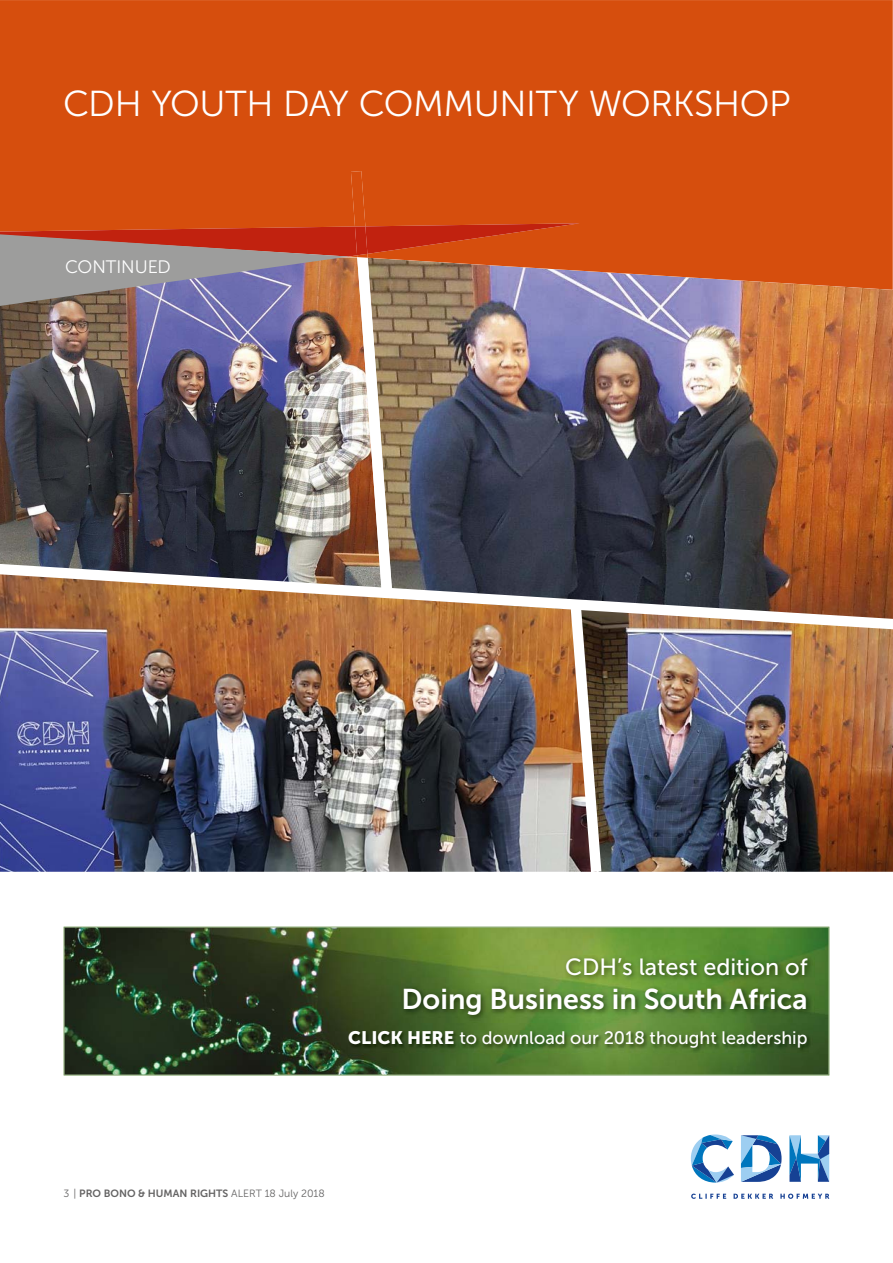
<style>
.page{position:relative;width:893px;height:1263px;background:#fff}
.page>*{position:absolute;margin:0;border:0;box-sizing:border-box;transform-origin:0 0}
.t1{font:36px "Museo Sans 300";letter-spacing:-.01em;color:#fff}
.t2{font:28.5px "Museo Sans 700";color:#fff}
.t3{font:23.4px "Museo Sans 500";color:#fff}
.t4{font:18px "Museo Sans 500";color:#fff}
.t5{font:18px "Museo Sans 300";letter-spacing:-.005em;color:#fff}
.t6{font:10.5px "Museo Sans 700";color:#646363}
.s1{font-family:"Museo Sans 900"}
.s2{font-family:"Museo Sans 300"}
</style>
<div class="page">
<img style="left:579px;top:290px;width:313px;height:272px">
<img style="left:601px;top:630px;width:291px;height:242px">
<img style="left:0;top:630px;width:570px;height:242px">
<img style="left:570px;top:630px;width:31px;height:242px">
<svg style="left:0;top:562px;width:892px;height:68px;background:#976d4f"></svg>
<div style="left:0;top:0;width:892px;height:290px;background:#d64e0d"></div>
<img style="left:0;top:171px;width:579px;height:423px">
<svg style="left:691px;top:1194px;width:138px;height:5px"></svg>
<svg style="left:789px;top:1135px;width:40px;height:47px"></svg>
<svg style="left:691px;top:1135px;width:43px;height:48px"></svg>
<svg style="left:741px;top:1135px;width:40px;height:47px"></svg>
<img style="left:64px;top:927px;width:765px;height:148px">
<img style="left:401px;top:955px;width:413px;height:67px">
<img style="left:348px;top:1030px;width:464px;height:23px">
<h1 class="t1" style="left:63px;top:90px;width:729px">CDH YOUTH DAY COMMUNITY WORKSHOP</h1>
<p class="t5" style="left:65px;top:260px;width:107px">CONTINUED</p>
<p class="t3" style="left:565px;top:958px;width:244px">CDH’s latest edition of</p>
<h2 class="t2" style="left:401px;top:988px;width:407px">Doing Business in South Africa</h2>
<p class="t4" style="left:348px;top:1031px;width:461px"><span class="s1">CLICK HERE</span> to download our 2018 thought leadership</p>
<p class="t6" style="left:64px;top:1189px;width:263px"><span class="s2">3 |</span> PRO BONO &amp; HUMAN RIGHTS <span class="s2">ALERT 18 July 2018</span></p>
</div>
